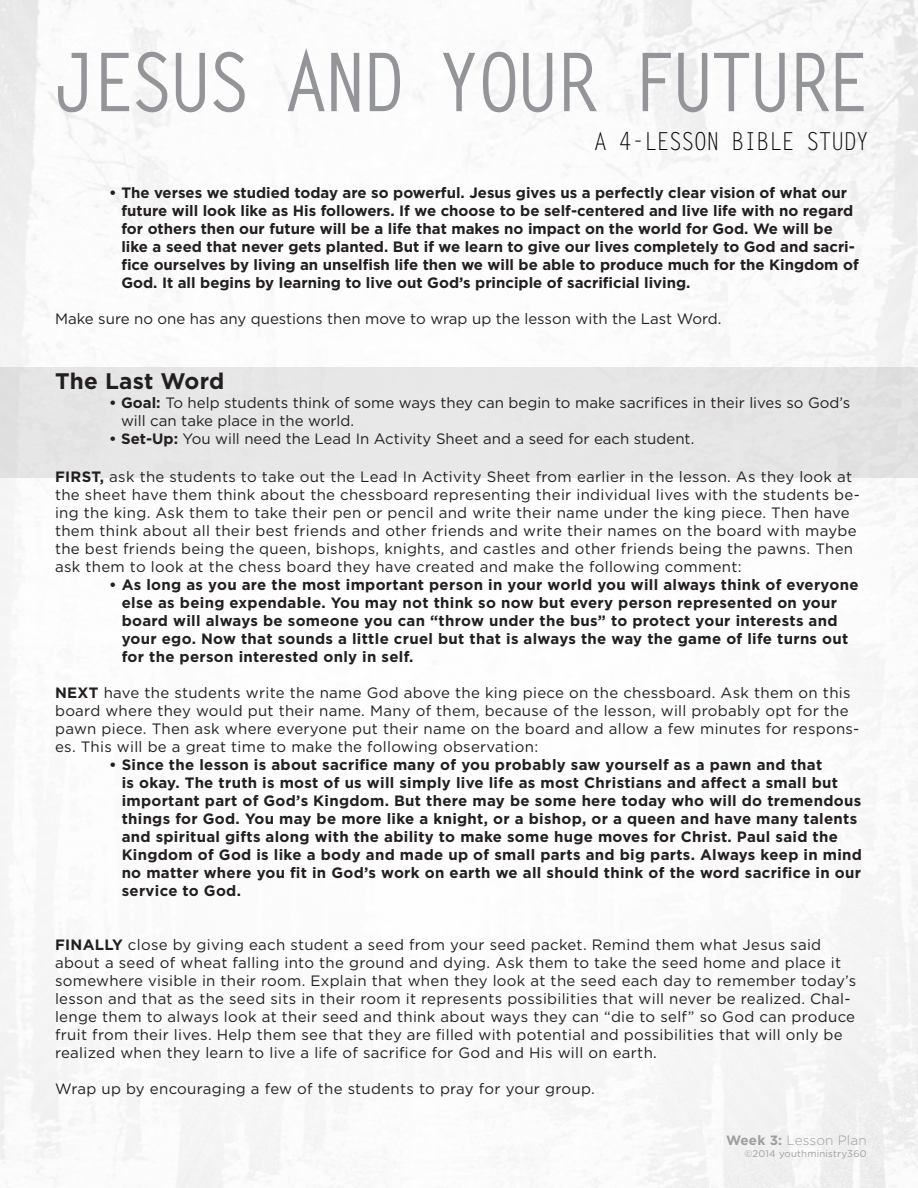
<style>
.page{position:relative;width:918px;height:1188px;background:#fff}
.page>*{position:absolute;margin:0;border:0;box-sizing:border-box;transform-origin:0 0}
.t1{font:700 81px "Letter Gothic Std";letter-spacing:-.07em;color:#939598;scale:.9 1}
.t2{font:24.75px "Letter Gothic Std";letter-spacing:-.04em;color:#040503;scale:.9 1}
.t3{font:700 22.5px "Gotham";letter-spacing:.005em;color:#231f20}
.t4{font:15px/18px "Gotham";letter-spacing:.02em;color:#231f20}
.t5{font:700 15px/18px "Gotham";letter-spacing:.02em;color:#231f20}
.t6{font:700 15px/18px "Gotham";color:#231f20}
.t7{font:15px/18px "Gotham";color:#231f20}
.t8{font:300 13.5px "Gotham";letter-spacing:.01em;color:#9d9fa2}
.t9{font:9.6px "Gotham";letter-spacing:.02em;color:#9d9fa2}
.s1{font-weight:700}
</style>
<div class="page">
<div style="left:0;top:367px;width:918px;height:110px;background:#e7e6e6"></div>
<h1 class="t1" style="left:52px;top:32px;width:909px">JESUS AND YOUR FUTURE</h1>
<h2 class="t2" style="left:594px;top:127px;width:308px">A 4-LESSON BIBLE STUDY</h2>
<p class="t6" style="left:121px;top:184px;width:739px;text-indent:-12px">• The verses we studied today are so powerful. Jesus gives us a perfectly clear vision of what our future will look like as His followers. If we choose to be self-centered and live life with no regard for others then our future will be a life that makes no impact on the world for God. We will be like a seed that never gets planted. But if we learn to give our lives completely to God and sacri&shy;fice ourselves by living an unselfish life then we will be able to produce much for the Kingdom of God. It all begins by learning to live out God’s principle of sacrificial living.</p>
<p class="t7" style="left:55px;top:309px;width:668px">Make sure no one has any questions then move to wrap up the lesson with the Last Word.</p>
<p class="t3" style="left:55px;top:366px;width:171px">The Last Word</p>
<p class="t7" style="left:121px;top:394px;width:731px;text-indent:-12px"><span class="s1">• Goal:</span> To help students think of some ways they can begin to make sacrifices in their lives so God’s will can take place in the world.</p>
<p class="t7" style="left:109px;top:430px;width:587px"><span class="s1">• Set-Up:</span> You will need the Lead In Activity Sheet and a seed for each student.</p>
<p class="t4" style="left:55px;top:468px;width:806px"><span class="s1">FIRST,</span> ask the students to take out the Lead In Activity Sheet from earlier in the lesson. As they look at the sheet have them think about the chessboard representing their individual lives with the students be&shy;ing the king. Ask them to take their pen or pencil and write their name under the king piece. Then have them think about all their best friends and other friends and write their names on the board with maybe the best friends being the queen, bishops, knights, and castles and other friends being the pawns. Then ask them to look at the chess board they have created and make the following comment:</p>
<p class="t5" style="left:122px;top:576px;width:738px;text-indent:-13px">• As long as you are the most important person in your world you will always think of everyone else as being expendable. You may not think so now but every person represented on your board will always be someone you can “throw under the bus” to protect your interests and your ego. Now that sounds a little cruel but that is always the way the game of life turns out for the person interested only in self.</p>
<p class="t4" style="left:55px;top:684px;width:806px"><span class="s1">NEXT</span> have the students write the name God above the king piece on the chessboard. Ask them on this board where they would put their name. Many of them, because of the lesson, will probably opt for the pawn piece. Then ask where everyone put their name on the board and allow a few minutes for respons&shy;es. This will be a great time to make the following observation:</p>
<p class="t5" style="left:122px;top:756px;width:742px;text-indent:-13px">• Since the lesson is about sacrifice many of you probably saw yourself as a pawn and that<br>is okay. The truth is most of us will simply live life as most Christians and affect a small but important part of God’s Kingdom. But there may be some here today who will do tremendous things for God. You may be more like a knight, or a bishop, or a queen and have many talents and spiritual gifts along with the ability to make some huge moves for Christ. Paul said the Kingdom of God is like a body and made up of small parts and big parts. Always keep in mind no matter where you fit in God’s work on earth we all should think of the word sacrifice in our service to God.</p>
<p class="t4" style="left:55px;top:936px;width:803px"><span class="s1">FINALLY</span> close by giving each student a seed from your seed packet. Remind them what Jesus said about a seed of wheat falling into the ground and dying. Ask them to take the seed home and place it somewhere visible in their room. Explain that when they look at the seed each day to remember today’s lesson and that as the seed sits in their room it represents possibilities that will never be realized. Chal&shy;lenge them to always look at their seed and think about ways they can “die to self” so God can produce fruit from their lives. Help them see that they are filled with potential and possibilities that will only be realized when they learn to live a life of sacrifice for God and His will on earth.</p>
<p class="t4" style="left:55px;top:1080px;width:541px">Wrap up by encouraging a few of the students to pray for your group.</p>
<p class="t8" style="left:726px;top:1131px;width:142px"><span class="s1">Week 3:</span> Lesson Plan</p>
<p class="t9" style="left:744px;top:1147px;width:124px">©2014 youthministry360</p>
</div>
